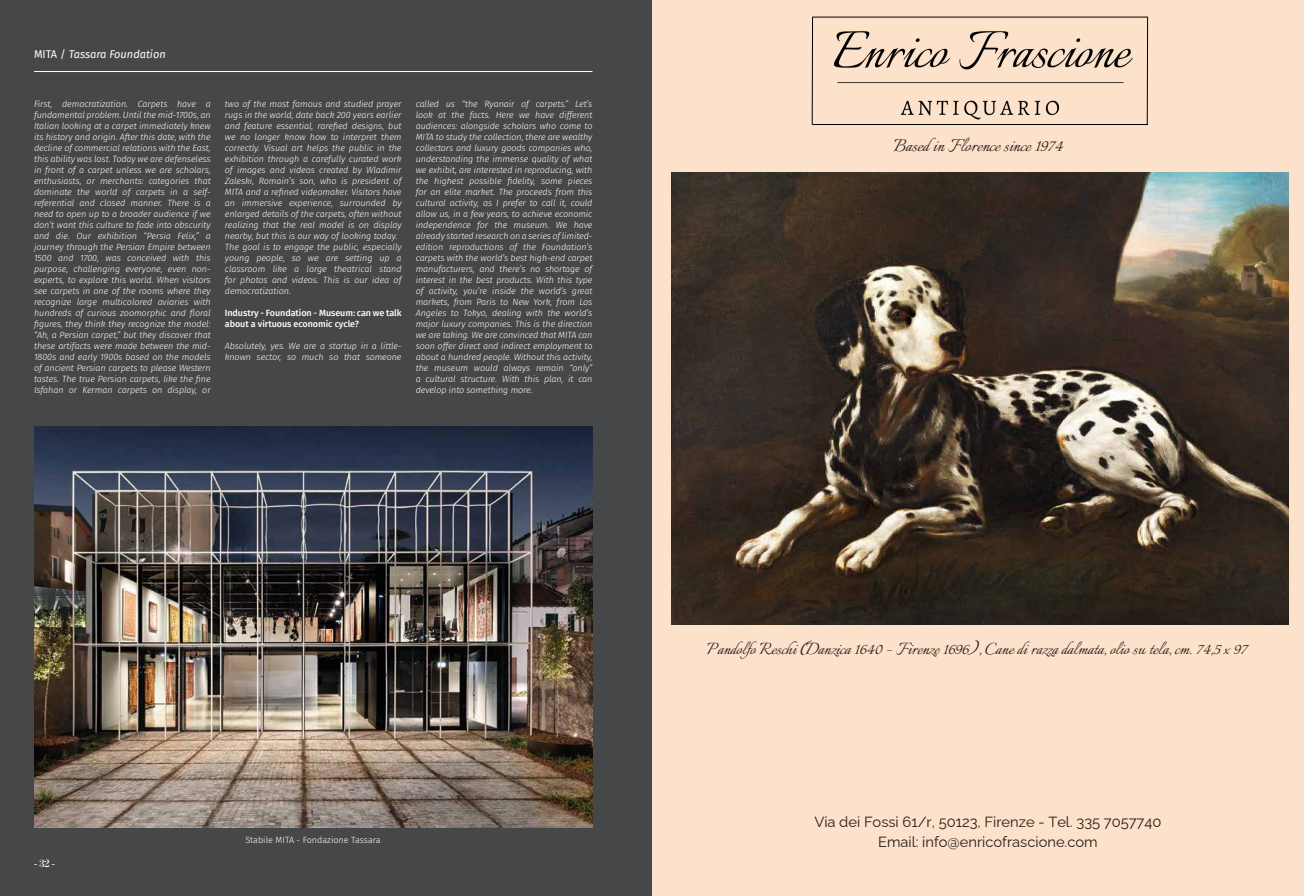
<style>
.page{position:relative;width:1304px;height:896px;background:#fff}
.page>*{position:absolute;margin:0;border:0;box-sizing:border-box;transform-origin:0 0}
.t1{font:21.8px "Italianno";color:#271d17}
.t2{font:20.6px "Italianno";color:#271d17}
.t3{font:14.7px/19.8px "Raleway";color:#271d17;text-align:center}
.t4{font:600 11.2px "Benton Mod Disp";color:#fff}
.t5{font:italic 11px "Fira Sans";color:#fff}
.t6{font:italic 300 9px/11px "Fira Sans";letter-spacing:-.005em;color:#fff;text-align:justify}
.t7{font:500 9px/11px "Fira Sans";letter-spacing:-.005em;color:#fff}
.t8{font:300 9px "Fira Sans";color:#fff}
.s1{font-style:normal}
</style>
<div class="page">
<div style="left:0;top:0;width:652px;height:896px;background:#454749"></div>
<hr style="left:34px;top:71px;width:558px;height:1px;background:#fff">
<img style="left:34px;top:426px;width:558px;height:401px">
<div style="left:652px;top:0;width:652px;height:896px;background:#fbe0cb"></div>
<img style="left:672px;top:172px;width:616px;height:452px">
<img style="left:813px;top:18px;width:320px;height:102px">
<hr style="left:812px;top:17px;width:336px;height:1px;background:#000">
<hr style="left:812px;top:124px;width:336px;height:1px;background:#000">
<svg style="left:811px;top:16px;width:2px;height:109px"></svg>
<svg style="left:1146px;top:16px;width:2px;height:108px"></svg>
<p class="t5" style="left:34px;top:46px;width:133px"><span class="s1">MITA /</span> Tassara Foundation</p>
<p class="t6" style="left:34px;top:99px;width:178px">First, democratization. Carpets have a fundamental problem. Until the mid-1700s, an Italian looking at a carpet immediately knew its history and origin. After this date, with the decline of commercial relations with the East, this ability was lost. Today we are defenseless in front of a carpet unless we are scholars, enthusiasts, or merchants: categories that dominate the world of carpets in a self&shy;referential and closed manner. There is a need to open up to a broader audience if we don’t want this culture to fade into obscurity and die. Our exhibition “Persia Felix,” a journey through the Persian Empire between 1500 and 1700, was conceived with this purpose, challenging everyone, even non&shy;experts, to explore this world. When visitors see carpets in one of the rooms where they recognize large multicolored aviaries with hundreds of curious zoomorphic and floral figures, they think they recognize the model: “Ah, a Persian carpet,” but they discover that these artifacts were made between the mid-1800s and early 1900s based on the models of ancient Persian carpets to please Western tastes. The true Persian carpets, like the fine Isfahan or Kerman carpets on display, or</p>
<p class="t6" style="left:225px;top:99px;width:178px;text-align:left">two of the most famous and studied prayer rugs in the world, date back 200 years earlier and feature essential, rarefied designs, but we no longer know how to interpret them correctly. Visual art helps the public in the exhibition through a carefully curated work of images and videos created by Wladimir Zaleski, Romain’s son, who is president of MITA and a refined videomaker. Visitors have an immersive experience, surrounded by enlarged details of the carpets, often without realizing that the real model is on display nearby, but this is our way of looking today.<br>The goal is to engage the public, especially young people, so we are setting up a classroom like a large theatrical stand for photos and videos. This is our idea of democratization.</p>
<p class="t7" style="left:225px;top:307px;width:178px">Industry - Foundation - Museum: can we talk about a virtuous economic cycle?</p>
<p class="t6" style="left:225px;top:341px;width:178px">Absolutely, yes. We are a startup in a little&shy;known sector, so much so that someone</p>
<p class="t6" style="left:416px;top:99px;width:178px">called us “the Ryanair of carpets.” Let’s look at the facts. Here we have different audiences: alongside scholars who come to MITA to study the collection, there are wealthy collectors and luxury goods companies who, understanding the immense quality of what we exhibit, are interested in reproducing, with the highest possible fidelity, some pieces for an elite market. The proceeds from this cultural activity, as I prefer to call it, could allow us, in a few years, to achieve economic independence for the museum. We have already started research on a series of limited&shy;edition reproductions of the Foundation’s carpets with the world’s best high-end carpet manufacturers, and there’s no shortage of interest in the best products. With this type of activity, you’re inside the world’s great markets, from Paris to New York, from Los Angeles to Tokyo, dealing with the world’s major luxury companies. This is the direction we are taking. We are convinced that MITA can soon offer direct and indirect employment to about a hundred people. Without this activity, the museum would always remain “only” a cultural structure. With this plan, it can develop into something more.</p>
<p class="t4" style="left:34px;top:857px;width:22px">- 32 -</p>
<p class="t8" style="left:245px;top:833px;width:137px">Stabile MITA - Fondazione Tassara</p>
<h1 class="t1" style="left:894px;top:133px;width:171px">Based in Florence since 1974</h1>
<h2 class="t2" style="left:707px;top:638px;width:541px">Pandolfo Reschi (Danzica 1640 – Firenze 1696), Cane di razza dalmata, olio su tela, cm. 74,5 x 97</h2>
<h3 class="t3" style="left:814px;top:810px;width:349px">Via dei Fossi 61/r, 50123, Firenze - Tel. 335 7057740<br>Email: info@enricofrascione.com</h3>
</div>
